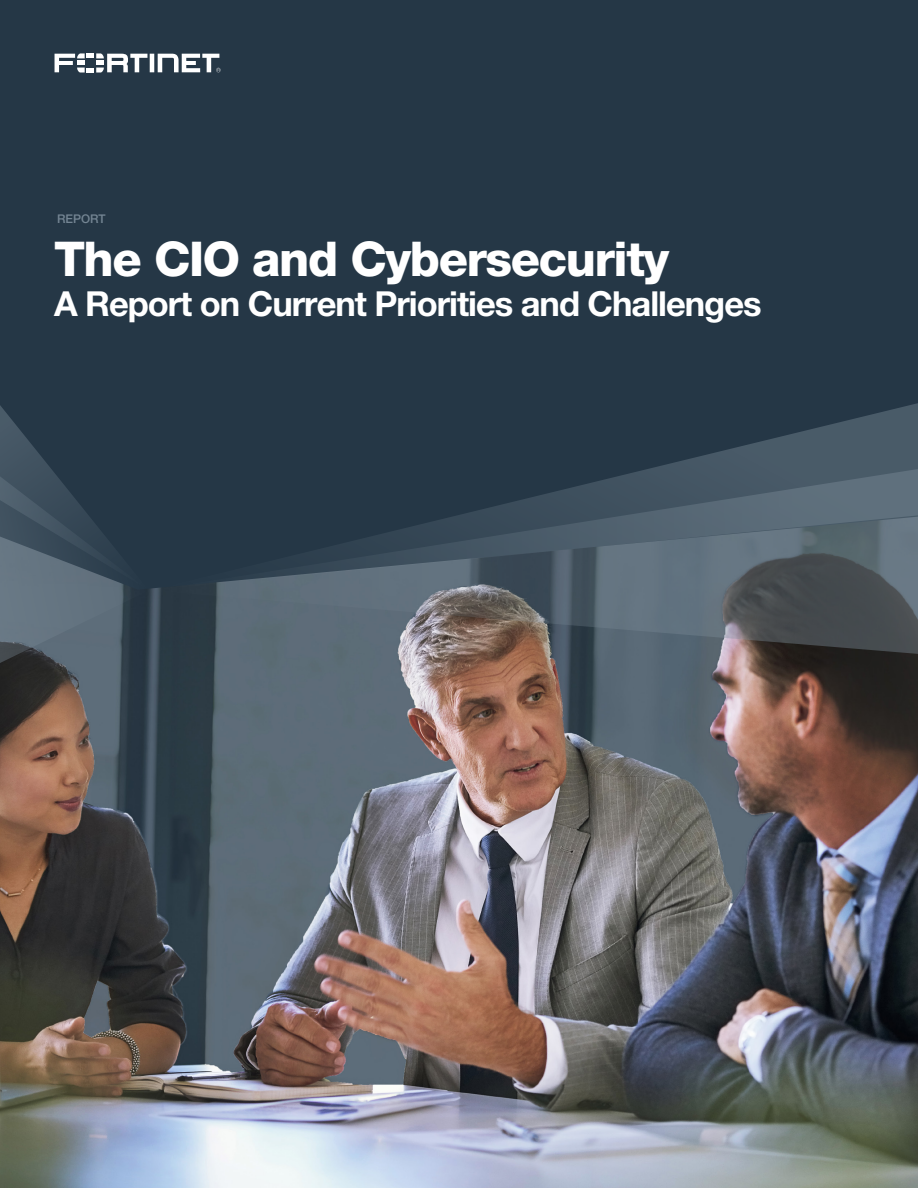
<style>
.page{position:relative;width:918px;height:1188px;background:#fff}
.page>*{position:absolute;margin:0;border:0;box-sizing:border-box;transform-origin:0 0}
.Full_Page_Cover_Titl{font:800 48px "Helvetica Neue LT Pro";letter-spacing:-.03em;color:#fff}
.Full_Page_Cover_Titl-2{font:700 34.5px "Helvetica Neue LT Pro";letter-spacing:-.03em;color:#fff}
.Page_Header{font:500 12px "Helvetica Neue LT Pro";color:#748593}
</style>
<div class="page">
<img style="left:0;top:655px;width:918px;height:533px">
<div style="left:0;top:0;width:918px;height:400px;background:#253746"></div>
<svg style="left:55px;top:53px;width:166px;height:20px"></svg>
<svg style="left:149px;top:590px;width:769px;height:65px;background:#596067"></svg>
<svg style="left:149px;top:400px;width:769px;height:190px;background:#394a58"></svg>
<svg style="left:0;top:389px;width:149px;height:281px;background:#3c4d5b"></svg>
<p class="Page_Header" style="left:57px;top:212px;width:50px">REPORT</p>
<p class="Full_Page_Cover_Titl" style="left:54px;top:231px;width:617px">The CIO and Cybersecurity</p>
<p class="Full_Page_Cover_Titl-2" style="left:54px;top:282px;width:709px">A Report on Current Priorities and Challenges</p>
</div>
